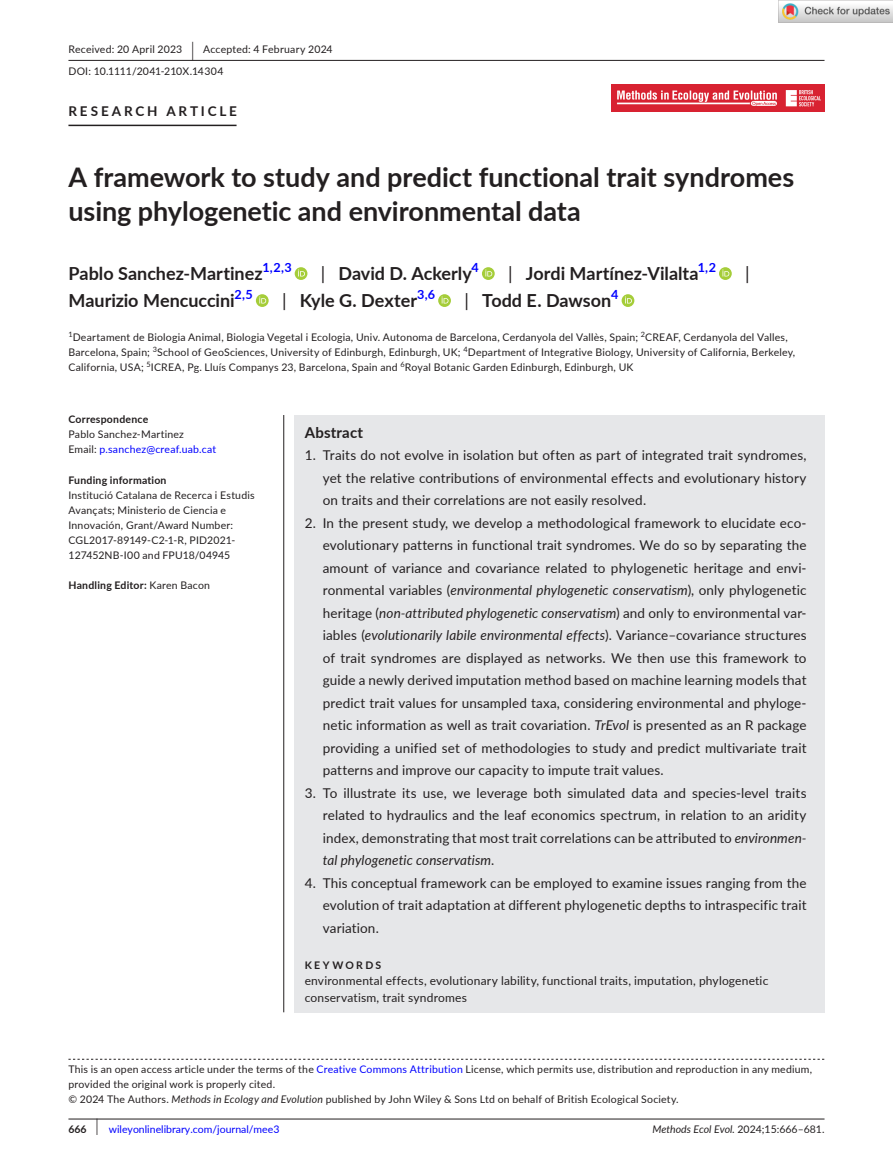
<style>
.page{position:relative;width:893px;height:1174px;background:#fff}
.page>*{position:absolute;margin:0;border:0;box-sizing:border-box;transform-origin:0 0}
.t1{font:700 27px/34.5px "Lato";color:#231f20}
.t2{font:700 18px "Lato";color:#231f20}
.t3{font:18px "Lato";color:#231f20}
.t4{font:700 15px "Lato";letter-spacing:.015em;color:#231f20}
.t5{font:13.5px/22.5px "Lato";letter-spacing:.01em;color:#231f20;text-align:justify}
.t6{font:700 13.5px "Lato";letter-spacing:.21em;color:#231f20}
.t7{font:700 12.6px "Lato";color:#00f}
.t8{font:12px/16.5px "Lato";letter-spacing:.015em;color:#231f20}
.t9{font:10.5px/15px "Lato";letter-spacing:.02em;color:#231f20}
.t10{font:700 10.5px "Lato";letter-spacing:.02em;color:#231f20}
.t11{font:10.5px "Lato";color:#00f}
.t12{font:italic 10.5px "Lato";color:#231f20}
.t13{font:700 10.5px "Lato";letter-spacing:.22em;color:#231f20}
.t14{font:7.35px "Lato";color:#231f20}
.s1{font-size:19.65px}
.s2{font-weight:400}
.s3{color:#00f}
.s4{font-style:italic}
.s5{font-weight:700;color:#231f20}
.s6{font-size:17.4px;color:#231f20}
.s7{font-style:normal}
</style>
<div class="page">
<hr style="left:68px;top:1118px;width:756px;height:1px;background:#231f20">
<img style="left:612px;top:84px;width:212px;height:28px">
<hr style="left:68px;top:60px;width:756px;height:1px;background:#231f20">
<hr style="left:68px;top:125px;width:169px;height:1px;background:#231f20">
<svg style="left:295px;top:267px;width:12px;height:13px"></svg>
<svg style="left:298px;top:269px;width:7px;height:7px"></svg>
<svg style="left:482px;top:267px;width:13px;height:13px"></svg>
<svg style="left:485px;top:269px;width:7px;height:7px"></svg>
<svg style="left:719px;top:267px;width:13px;height:13px"></svg>
<svg style="left:722px;top:269px;width:7px;height:7px"></svg>
<svg style="left:256px;top:294px;width:13px;height:13px"></svg>
<svg style="left:259px;top:296px;width:7px;height:7px"></svg>
<svg style="left:438px;top:294px;width:13px;height:13px"></svg>
<svg style="left:442px;top:296px;width:6px;height:7px"></svg>
<svg style="left:622px;top:294px;width:12px;height:13px"></svg>
<svg style="left:625px;top:296px;width:7px;height:7px"></svg>
<svg style="left:68px;top:1058px;width:756px;height:1px"></svg>
<div style="left:294px;top:415px;width:530px;height:597px;background:#e6e7e9"></div>
<hr style="left:283px;top:415px;width:1px;height:597px;background:#231f20">
<img style="left:779px;top:0;width:114px;height:23px">
<p class="t9" style="left:68px;top:38px;width:266px;line-height:21.8px">Received: 20 April 2023 <span class="s1">|</span> Accepted: 4 February 2024<br>DOI: 10.1111/2041-210X.14304</p>
<p class="t6" style="left:68px;top:101px;width:170px">RESEARCH ARTICLE</p>
<h1 class="t1" style="left:68px;top:159px;width:727px">A framework to study and predict functional trait syndromes using phylogenetic and environmental data</h1>
<h2 class="t2" style="left:68px;top:260px;width:196px">Pablo Sanchez-Martinez</h2>
<p class="t7" style="left:262px;top:258px;width:31px">1,2,3</p>
<h2 class="t2" style="left:321px;top:260px;width:152px"><span class="s2">|</span> David D. Ackerly</h2>
<p class="t7" style="left:472px;top:258px;width:9px">4</p>
<h2 class="t2" style="left:508px;top:260px;width:192px"><span class="s2">|</span> Jordi Martínez-Vilalta</h2>
<p class="t7" style="left:698px;top:258px;width:20px">1,2</p>
<h2 class="t3" style="left:745px;top:260px;width:6px">|</h2>
<h2 class="t2" style="left:68px;top:287px;width:168px">Maurizio Mencuccini</h2>
<p class="t7" style="left:234px;top:285px;width:20px">2,5</p>
<h2 class="t2" style="left:282px;top:287px;width:136px"><span class="s2">|</span> Kyle G. Dexter</h2>
<p class="t7" style="left:417px;top:285px;width:20px">3,6</p>
<h2 class="t2" style="left:464px;top:287px;width:148px"><span class="s2">|</span> Todd E. Dawson</h2>
<p class="t7" style="left:611px;top:285px;width:9px">4</p>
<p class="t14" style="left:68px;top:329px;width:6px">1</p>
<p class="t9" style="left:73px;top:330px;width:567px">Deartament de Biologia Animal, Biologia Vegetal i Ecologia, Univ. Autonoma de Barcelona, Cerdanyola del Vallès, Spain;</p>
<p class="t14" style="left:641px;top:329px;width:6px">2</p>
<p class="t9" style="left:645px;top:330px;width:144px">CREAF, Cerdanyola del Valles,</p>
<p class="t9" style="left:68px;top:345px;width:83px">Barcelona, Spain;</p>
<p class="t14" style="left:153px;top:344px;width:6px">3</p>
<p class="t9" style="left:157px;top:345px;width:305px">School of GeoSciences, University of Edinburgh, Edinburgh, UK;</p>
<p class="t14" style="left:463px;top:344px;width:6px">4</p>
<p class="t9" style="left:468px;top:345px;width:329px">Department of Integrative Biology, University of California, Berkeley,</p>
<p class="t9" style="left:68px;top:360px;width:77px">California, USA;</p>
<p class="t14" style="left:146px;top:359px;width:6px">5</p>
<p class="t9" style="left:151px;top:360px;width:248px">ICREA, Pg. Lluís Companys 23, Barcelona, Spain and</p>
<p class="t14" style="left:400px;top:359px;width:6px">6</p>
<p class="t9" style="left:405px;top:360px;width:230px">Royal Botanic Garden Edinburgh, Edinburgh, UK</p>
<p class="t10" style="left:68px;top:412px;width:81px">Correspondence</p>
<p class="t9" style="left:68px;top:427px;width:149px">Pablo Sanchez-Martinez<br>Email: <span class="s3">p.sanchez@creaf.uab.cat</span></p>
<p class="t10" style="left:68px;top:472px;width:100px">Funding information</p>
<p class="t9" style="left:68px;top:487px;width:188px">Institució Catalana de Recerca i Estudis Avançats; Ministerio de Ciencia e Innovación, Grant/Award Number:<br>CGL2017-89149-C2-1-R, PID2021- 127452NB-I00 and FPU18/04945</p>
<p class="t10" style="left:68px;top:577px;width:143px">Handling Editor: <span class="s2">Karen Bacon</span></p>
<p class="t4" style="left:305px;top:421px;width:60px">Abstract</p>
<p class="t5" style="left:323px;top:443px;width:485px;text-indent:-18px">1. Traits do not evolve in isolation but often as part of integrated trait syndromes, yet the relative contributions of environmental effects and evolutionary history on traits and their correlations are not easily resolved.</p>
<p class="t5" style="left:323px;top:511px;width:485px;text-indent:-18px">2. In the present study, we develop a methodological framework to elucidate eco&shy;evolutionary patterns in functional trait syndromes. We do so by separating the amount of variance and covariance related to phylogenetic heritage and envi&shy;ronmental variables (<span class="s4">environmental phylogenetic conservatism</span>), only phylogenetic heritage (<span class="s4">non-attributed phylogenetic conservatism</span>) and only to environmental var&shy;iables (<span class="s4">evolutionarily labile environmental effects</span>). Variance–covariance structures of trait syndromes are displayed as networks. We then use this framework to guide a newly derived imputation method based on machine learning models that predict trait values for unsampled taxa, considering environmental and phyloge&shy;netic information as well as trait covariation. <span class="s4">TrEvol</span> is presented as an R package providing a unified set of methodologies to study and predict multivariate trait patterns and improve our capacity to impute trait values.</p>
<p class="t5" style="left:323px;top:781px;width:485px;text-indent:-18px">3. To illustrate its use, we leverage both simulated data and species-level traits related to hydraulics and the leaf economics spectrum, in relation to an aridity index, demonstrating that most trait correlations can be attributed to <span class="s4">environmen&shy;tal phylogenetic conservatism</span>.</p>
<p class="t5" style="left:323px;top:871px;width:485px;text-indent:-18px">4. This conceptual framework can be employed to examine issues ranging from the evolution of trait adaptation at different phylogenetic depths to intraspecific trait variation.</p>
<p class="t13" style="left:305px;top:957px;width:78px">KEYWORDS</p>
<p class="t8" style="left:305px;top:972px;width:465px">environmental effects, evolutionary lability, functional traits, imputation, phylogenetic conservatism, trait syndromes</p>
<p class="t9" style="left:68px;top:1061px;width:745px">This is an open access article under the terms of the <span class="s3">Creative Commons Attribution</span> License, which permits use, distribution and reproduction in any medium, provided the original work is properly cited.<br>© 2024 The Authors. <span class="s4">Methods in Ecology and Evolution</span> published by John Wiley &amp; Sons Ltd on behalf of British Ecological Society.</p>
<p class="t11" style="left:68px;top:1121px;width:212px"><span class="s5">666</span> <span class="s6">|</span> wileyonlinelibrary.com/journal/mee3</p>
<p class="t12" style="left:652px;top:1121px;width:174px">Methods Ecol Evol. <span class="s7">2024;15:666–681.</span></p>
</div>
